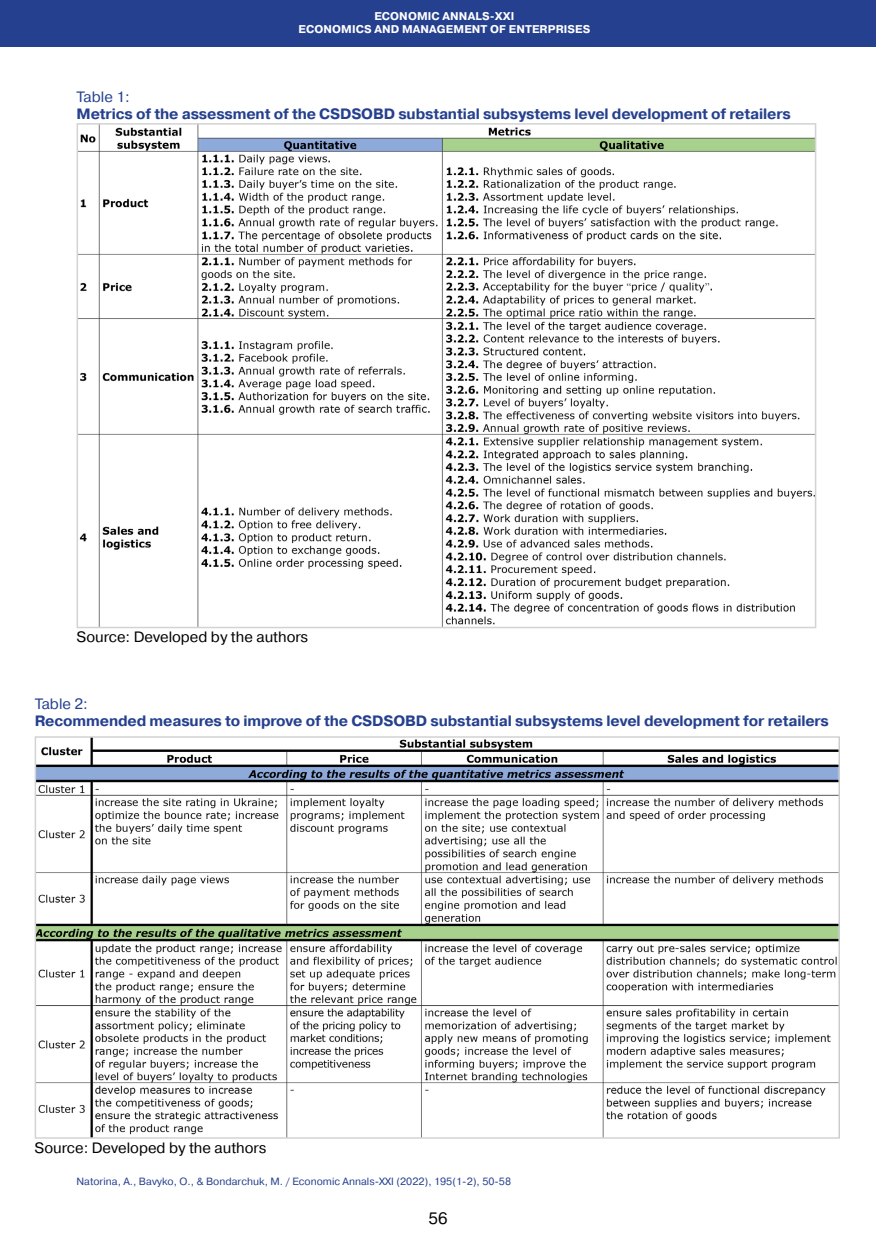
<style>
.page{position:relative;width:876px;height:1246px;background:#fff}
.page>*{position:absolute;margin:0;border:0;box-sizing:border-box;transform-origin:0 0}
.t1{font:16.5px "Pragmatica";color:#000}
.Таблицы___рисунки_ша{font:700 15px "Pragmatica";letter-spacing:-.01em;color:#25408f}
.Таблицы__рисунки__по{font:15px "Pragmatica";color:#000}
.Таблицы___рисунки_ша-2{font:15px "Pragmatica";color:#25408f}
.Посада_2016{font:700 11.25px "Pragmatica";letter-spacing:.01em;color:#fff}
.Нижний_колонтитул_20{font:10.5px "Pragmatica";color:#25408f}
</style>
<div class="page">
<div style="left:0;top:0;width:876px;height:47px;background:#25408f"></div>
<img style="left:80px;top:126px;width:733px;height:499px">
<img style="left:38px;top:739px;width:799px;height:397px">
<div style="left:35px;top:736px;width:805px;height:403px;border:2px solid #d1d3d4"></div>
<p class="Посада_2016" style="left:374px;top:9px;width:142px">ECONOMIC ANNALS-XXI</p>
<p class="Посада_2016" style="left:298px;top:22px;width:293px">ECONOMICS AND MANAGEMENT OF ENTERPRISES</p>
<p class="Таблицы___рисунки_ша-2" style="left:77px;top:88px;width:55px">Table 1:</p>
<p class="Таблицы___рисунки_ша" style="left:77px;top:104px;width:716px">Metrics of the assessment of the CSDSOBD substantial subsystems level development of retailers</p>
<p class="Таблицы__рисунки__по" style="left:77px;top:628px;width:233px">Source: Developed by the authors</p>
<p class="Таблицы___рисунки_ша-2" style="left:35px;top:695px;width:55px">Table 2:</p>
<p class="Таблицы___рисунки_ша" style="left:35px;top:711px;width:796px">Recommended measures to improve of the CSDSOBD substantial subsystems level development for retailers</p>
<p class="Таблицы__рисунки__по" style="left:35px;top:1139px;width:233px">Source: Developed by the authors</p>
<p class="Нижний_колонтитул_20" style="left:77px;top:1174px;width:436px">Natorina, A., Bavyko, O., &amp; Bondarchuk, M. / Economic Annals-XXI (2022), 195(1-2), 50-58</p>
<p class="t1" style="left:428px;top:1208px;width:21px">56</p>
</div>
